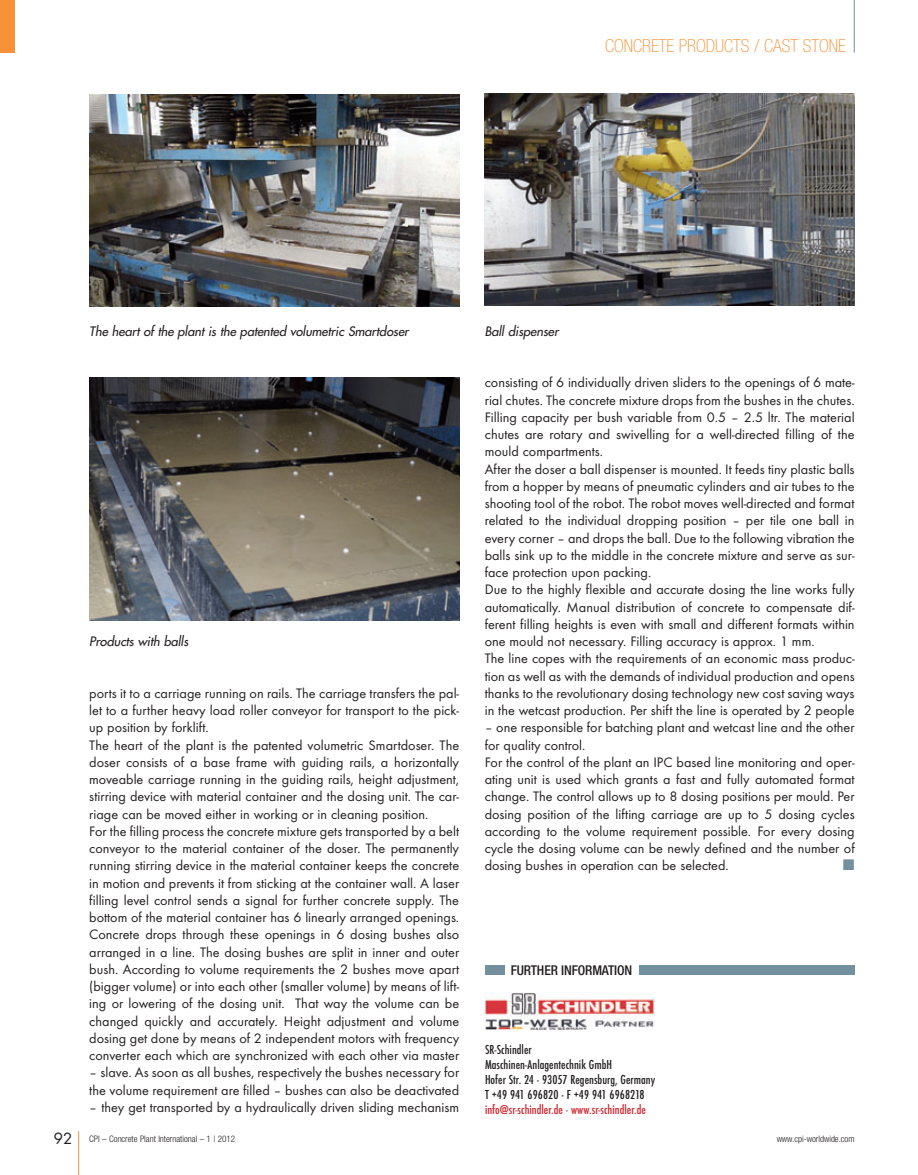
<style>
.page{position:relative;width:918px;height:1175px;background:#fff}
.page>*{position:absolute;margin:0;border:0;box-sizing:border-box;transform-origin:0 0}
.t1{font:100 condensed 18px "Helvetica Neue";color:#f69238}
.t2{font:14.25px/17.2px "Futura T";color:#231f20}
.t3{font:14.25px "European Pi Three";color:#73909f}
.t4{font:500 condensed 13.5px/15px "Futura T";letter-spacing:.005em;color:#231f20}
.t5{font:500 condensed 13.5px "Futura T";letter-spacing:.005em;color:#d1232a}
.t6{font:500 condensed 13.5px "Helvetica Neue";letter-spacing:-.01em;color:#231f20}
.t7{font:italic 12.75px "Futura";color:#231f20}
.t8{font:300 condensed 9px "Helvetica Neue";color:#231f20}
.s1{font-family:"Futura";font-weight:400;font-stretch:normal;font-size:15px}
</style>
<div class="page">
<hr style="left:78px;top:1131px;width:1px;height:44px;background:#f69238">
<hr style="left:854px;top:0;width:1px;height:53px;background:#73909f">
<div style="left:0;top:0;width:15px;height:53px;background:#f69238"></div>
<img style="left:89px;top:94px;width:370px;height:212px">
<img style="left:485px;top:94px;width:370px;height:212px">
<img style="left:89px;top:378px;width:370px;height:243px">
<img style="left:484px;top:992px;width:171px;height:37px">
<div style="left:485px;top:965px;width:19px;height:10px;background:#73909f"></div>
<div style="left:639px;top:965px;width:216px;height:10px;background:#73909f"></div>
<p class="t1" style="left:605px;top:39px;width:242px">CONCRETE PRODUCTS / CAST STONE</p>
<p class="t7" style="left:89px;top:324px;width:323px">The heart of the plant is the patented volumetric Smartdoser</p>
<p class="t7" style="left:485px;top:324px;width:78px">Ball dispenser</p>
<p class="t7" style="left:89px;top:635px;width:103px">Products with balls</p>
<p class="t2" style="left:89px;top:686px;width:372px">ports it to a carriage running on rails. The carriage transfers the pal&shy;let to a further heavy load roller conveyor for transport to the pick&shy;up position by forklift.<br>The heart of the plant is the patented volumetric Smartdoser. The doser consists of a base frame with guiding rails, a horizontally moveable carriage running in the guiding rails, height adjustment, stirring device with material container and the dosing unit. The car&shy;ria ge can be moved either in working or in cleaning position.<br>For the filling process the concrete mixture gets transported by a belt conveyor to the material container of the doser. The permanently running stirring device in the material container keeps the concrete in motion and prevents it from sticking at the container wall. A laser filling level control sends a signal for further concrete supply. The bottom of the material container has 6 linearly arranged openings.<br>Concrete drops through these openings in 6 dosing bushes also arranged in a line. The dosing bushes are split in inner and outer bush. According to volume requirements the 2 bushes move apart (bigger volume) or into each other (smaller volume) by means of lift&shy;ing or lowering of the dosing unit. That way the volume can be chang ed quickly and accurately. Height adjustment and volume dosing get done by means of 2 independent motors with frequency converter each which are synchronized with each other via master</p>
<p class="t2" style="left:89px;top:1065px;width:371px">– slave. As soon as all bushes, respectively the bushes necessary for the volume requirement are filled – bushes can also be deactivated</p>
<p class="t2" style="left:89px;top:1100px;width:371px">– they get transported by a hydraulically driven sliding mechanism</p>
<p class="t2" style="left:485px;top:375px;width:371px">consisting of 6 individually driven sliders to the openings of 6 mate&shy;rial chutes. The concrete mixture drops from the bushes in the chutes.<br>Filling capacity per bush variable from 0.5 – 2.5 ltr. The material chutes are rotary and swivelling for a well-directed filling of the mould compartments.<br>After the doser a ball dispenser is mounted. It feeds tiny plastic balls from a hopper by means of pneumatic cylinders and air tubes to the shooting tool of the robot. The robot moves well-directed and format related to the individual dropping position – per tile one ball in every corner – and drops the ball. Due to the following vibration the balls sink up to the middle in the concrete mixture and serve as sur&shy;face protection upon packing.<br>Due to the highly flexible and accurate dosing the line works fully automatically. Manual distribution of concrete to compensate dif&shy;ferent filling heights is even with small and different formats within one mould not necessary. Filling accuracy is approx. 1 mm.<br>The line copes with the requirements of an economic mass produc&shy;tion as well as with the demands of individual production and opens thanks to the revolutionary dosing technology new cost saving ways in the wetcast production. Per shift the line is operated by 2 people</p>
<p class="t2" style="left:485px;top:720px;width:372px">– one responsible for batching plant and wetcast line and the other for quality control.<br>For the control of the plant an IPC based line monitoring and oper&shy;ating unit is used which grants a fast and fully automated format change. The control allows up to 8 dosing positions per mould. Per dosing position of the lifting carriage are up to 5 dosing cycles according to the volume requirement possible. For every dosing cycle the dosing volume can be newly defined and the number of dosing bushes in operation can be selected.</p>
<p class="t3" style="left:843px;top:857px;width:13px">-</p>
<p class="t6" style="left:511px;top:965px;width:123px">FURTHER INFORMATION</p>
<p class="t4" style="left:485px;top:1043px;width:172px">SR-Schindler<br>Maschinen-Anlagentechnik GmbH<br>Hofer Str. 24 · 93057 Regensburg, Germany<br>T +49 941 696820 · F +49 941 6968218</p>
<p class="t5" style="left:485px;top:1104px;width:162px">info@sr-schindler.de · www.sr-schindler.de</p>
<p class="t8" style="left:54px;top:1135px;width:183px"><span class="s1">92</span> CPI – Concrete Plant International – 1 | 2012</p>
<p class="t8" style="left:777px;top:1135px;width:79px">www.cpi-worldwide.com</p>
</div>
